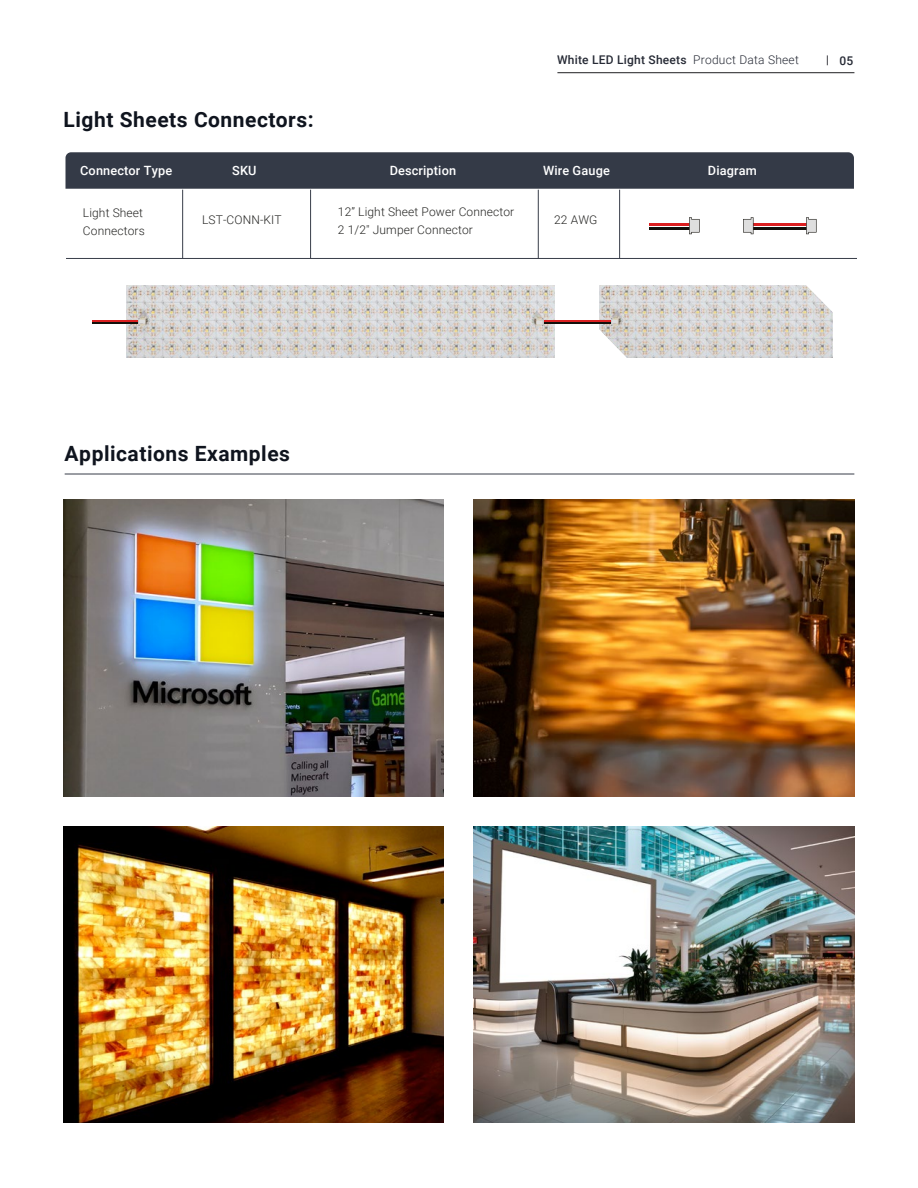
<style>
.page{position:relative;width:918px;height:1188px;background:#fff}
.page>*{position:absolute;margin:0;border:0;box-sizing:border-box;transform-origin:0 0}
.t1{font:700 21px "Roboto";letter-spacing:.025em;color:#0f141e}
.t2{font:500 12.75px "Roboto";letter-spacing:.01em;color:#fff}
.t3{font:300 12px/18px "Roboto";letter-spacing:.01em;color:#262624}
.t4{font:500 12px "Roboto";letter-spacing:.02em;color:#262a35}
.s1{font-weight:300}
</style>
<div class="page">
<div style="left:66px;top:152px;width:788px;height:37px;background:#343a47"></div>
<hr style="left:66px;top:258px;width:791px;height:1px;background:#383d49">
<hr style="left:182px;top:190px;width:1px;height:68px;background:#383d49">
<hr style="left:310px;top:190px;width:1px;height:68px;background:#383d49">
<hr style="left:538px;top:190px;width:1px;height:68px;background:#383d49">
<hr style="left:619px;top:190px;width:1px;height:68px;background:#383d49">
<hr style="left:649px;top:227px;width:40px;height:3px;background:#12100b">
<hr style="left:649px;top:223px;width:40px;height:2px;background:#dc1f20">
<svg style="left:689px;top:217px;width:11px;height:17px"></svg>
<hr style="left:753px;top:227px;width:53px;height:3px;background:#12100b">
<hr style="left:753px;top:223px;width:53px;height:2px;background:#dc1f20">
<svg style="left:806px;top:217px;width:11px;height:17px"></svg>
<svg style="left:743px;top:217px;width:10px;height:17px"></svg>
<img style="left:184px;top:285px;width:104px;height:73px">
<svg style="left:199px;top:339px;width:5px;height:5px"></svg>
<svg style="left:217px;top:339px;width:5px;height:4px"></svg>
<svg style="left:217px;top:321px;width:5px;height:4px"></svg>
<svg style="left:199px;top:321px;width:5px;height:5px"></svg>
<svg style="left:199px;top:303px;width:5px;height:4px"></svg>
<svg style="left:217px;top:303px;width:5px;height:4px"></svg>
<svg style="left:217px;top:285px;width:5px;height:4px"></svg>
<svg style="left:199px;top:285px;width:5px;height:4px"></svg>
<img style="left:92px;top:285px;width:92px;height:73px">
<svg style="left:145px;top:339px;width:5px;height:5px"></svg>
<svg style="left:145px;top:303px;width:5px;height:4px"></svg>
<svg style="left:145px;top:285px;width:5px;height:4px"></svg>
<svg style="left:235px;top:339px;width:5px;height:5px"></svg>
<svg style="left:253px;top:339px;width:4px;height:5px"></svg>
<svg style="left:270px;top:339px;width:5px;height:4px"></svg>
<svg style="left:270px;top:321px;width:5px;height:4px"></svg>
<svg style="left:253px;top:321px;width:4px;height:5px"></svg>
<svg style="left:235px;top:321px;width:5px;height:5px"></svg>
<svg style="left:235px;top:303px;width:5px;height:4px"></svg>
<svg style="left:252px;top:303px;width:5px;height:4px"></svg>
<svg style="left:270px;top:303px;width:5px;height:4px"></svg>
<svg style="left:270px;top:285px;width:5px;height:4px"></svg>
<svg style="left:252px;top:285px;width:5px;height:4px"></svg>
<svg style="left:235px;top:285px;width:5px;height:4px"></svg>
<img style="left:288px;top:285px;width:160px;height:73px">
<svg style="left:288px;top:339px;width:5px;height:5px"></svg>
<svg style="left:306px;top:339px;width:5px;height:5px"></svg>
<svg style="left:324px;top:339px;width:5px;height:4px"></svg>
<svg style="left:324px;top:321px;width:5px;height:4px"></svg>
<svg style="left:306px;top:321px;width:5px;height:5px"></svg>
<svg style="left:288px;top:321px;width:5px;height:5px"></svg>
<svg style="left:288px;top:303px;width:5px;height:4px"></svg>
<svg style="left:306px;top:303px;width:5px;height:4px"></svg>
<svg style="left:324px;top:303px;width:5px;height:4px"></svg>
<svg style="left:324px;top:285px;width:5px;height:4px"></svg>
<svg style="left:306px;top:285px;width:5px;height:4px"></svg>
<svg style="left:288px;top:285px;width:5px;height:4px"></svg>
<svg style="left:342px;top:339px;width:5px;height:5px"></svg>
<svg style="left:360px;top:339px;width:5px;height:5px"></svg>
<svg style="left:378px;top:339px;width:4px;height:4px"></svg>
<svg style="left:378px;top:321px;width:4px;height:4px"></svg>
<svg style="left:360px;top:321px;width:5px;height:5px"></svg>
<svg style="left:342px;top:321px;width:5px;height:5px"></svg>
<svg style="left:342px;top:303px;width:5px;height:4px"></svg>
<svg style="left:360px;top:303px;width:4px;height:4px"></svg>
<svg style="left:377px;top:303px;width:5px;height:4px"></svg>
<svg style="left:377px;top:285px;width:5px;height:4px"></svg>
<svg style="left:360px;top:285px;width:4px;height:4px"></svg>
<svg style="left:342px;top:285px;width:5px;height:4px"></svg>
<svg style="left:395px;top:339px;width:5px;height:5px"></svg>
<svg style="left:413px;top:339px;width:4px;height:5px"></svg>
<svg style="left:430px;top:339px;width:5px;height:4px"></svg>
<svg style="left:430px;top:321px;width:5px;height:4px"></svg>
<svg style="left:413px;top:321px;width:4px;height:5px"></svg>
<svg style="left:395px;top:321px;width:5px;height:5px"></svg>
<svg style="left:395px;top:303px;width:5px;height:4px"></svg>
<svg style="left:412px;top:303px;width:5px;height:4px"></svg>
<svg style="left:430px;top:303px;width:5px;height:4px"></svg>
<svg style="left:430px;top:285px;width:5px;height:4px"></svg>
<svg style="left:412px;top:285px;width:5px;height:4px"></svg>
<svg style="left:395px;top:285px;width:5px;height:4px"></svg>
<img style="left:448px;top:285px;width:74px;height:73px">
<svg style="left:448px;top:339px;width:5px;height:5px"></svg>
<svg style="left:466px;top:339px;width:5px;height:5px"></svg>
<svg style="left:484px;top:339px;width:5px;height:4px"></svg>
<svg style="left:484px;top:321px;width:5px;height:4px"></svg>
<svg style="left:466px;top:321px;width:5px;height:5px"></svg>
<svg style="left:448px;top:321px;width:5px;height:5px"></svg>
<svg style="left:448px;top:303px;width:5px;height:4px"></svg>
<svg style="left:466px;top:303px;width:5px;height:4px"></svg>
<svg style="left:484px;top:303px;width:5px;height:4px"></svg>
<svg style="left:484px;top:285px;width:5px;height:4px"></svg>
<svg style="left:466px;top:285px;width:5px;height:4px"></svg>
<svg style="left:448px;top:285px;width:5px;height:4px"></svg>
<svg style="left:502px;top:339px;width:5px;height:5px"></svg>
<svg style="left:502px;top:321px;width:5px;height:5px"></svg>
<svg style="left:502px;top:303px;width:5px;height:4px"></svg>
<svg style="left:502px;top:285px;width:5px;height:4px"></svg>
<img style="left:657px;top:285px;width:103px;height:73px">
<svg style="left:672px;top:339px;width:4px;height:5px"></svg>
<svg style="left:689px;top:339px;width:5px;height:4px"></svg>
<svg style="left:689px;top:321px;width:5px;height:4px"></svg>
<svg style="left:672px;top:321px;width:5px;height:5px"></svg>
<svg style="left:671px;top:303px;width:5px;height:4px"></svg>
<svg style="left:689px;top:303px;width:5px;height:4px"></svg>
<svg style="left:689px;top:285px;width:5px;height:4px"></svg>
<svg style="left:671px;top:285px;width:5px;height:4px"></svg>
<img style="left:606px;top:285px;width:51px;height:73px">
<img style="left:522px;top:285px;width:84px;height:73px">
<svg style="left:618px;top:303px;width:5px;height:4px"></svg>
<svg style="left:618px;top:285px;width:5px;height:4px"></svg>
<svg style="left:707px;top:339px;width:5px;height:5px"></svg>
<svg style="left:725px;top:339px;width:5px;height:5px"></svg>
<svg style="left:743px;top:339px;width:5px;height:4px"></svg>
<svg style="left:743px;top:321px;width:5px;height:4px"></svg>
<svg style="left:725px;top:321px;width:5px;height:5px"></svg>
<svg style="left:707px;top:321px;width:5px;height:5px"></svg>
<svg style="left:707px;top:303px;width:5px;height:4px"></svg>
<svg style="left:725px;top:303px;width:5px;height:4px"></svg>
<svg style="left:743px;top:303px;width:5px;height:4px"></svg>
<svg style="left:743px;top:285px;width:5px;height:4px"></svg>
<svg style="left:725px;top:285px;width:5px;height:4px"></svg>
<svg style="left:707px;top:285px;width:5px;height:4px"></svg>
<img style="left:760px;top:285px;width:73px;height:73px">
<svg style="left:761px;top:339px;width:5px;height:5px"></svg>
<svg style="left:779px;top:339px;width:5px;height:5px"></svg>
<svg style="left:797px;top:339px;width:4px;height:4px"></svg>
<svg style="left:779px;top:321px;width:5px;height:5px"></svg>
<svg style="left:761px;top:321px;width:5px;height:5px"></svg>
<svg style="left:761px;top:303px;width:5px;height:4px"></svg>
<svg style="left:779px;top:303px;width:4px;height:4px"></svg>
<svg style="left:779px;top:285px;width:4px;height:4px"></svg>
<svg style="left:761px;top:285px;width:5px;height:4px"></svg>
<svg style="left:814px;top:339px;width:5px;height:5px"></svg>
<svg style="left:597px;top:318px;width:31px;height:40px"></svg>
<svg style="left:796px;top:285px;width:37px;height:41px"></svg>
<hr style="left:65px;top:474px;width:789px;height:1px;background:#383d49">
<img style="left:63px;top:500px;width:380px;height:296px">
<img style="left:473px;top:500px;width:382px;height:296px">
<img style="left:63px;top:826px;width:380px;height:297px">
<img style="left:473px;top:826px;width:382px;height:297px">
<hr style="left:557px;top:72px;width:297px;height:1px;background:#1f1f22">
<p class="t4" style="left:557px;top:51px;width:243px">White LED Light Sheets <span class="s1">Product Data Sheet</span></p>
<p class="t4" style="left:839px;top:53px;width:15px">05</p>
<h1 class="t1" style="left:64px;top:104px;width:252px">Light Sheets Connectors:</h1>
<p class="t2" style="left:80px;top:161px;width:94px">Connector Type</p>
<p class="t2" style="left:232px;top:161px;width:26px">SKU</p>
<p class="t2" style="left:390px;top:162px;width:68px">Description</p>
<p class="t2" style="left:543px;top:162px;width:68px">Wire Gauge</p>
<p class="t2" style="left:708px;top:161px;width:50px">Diagram</p>
<p class="t3" style="left:83px;top:203px;width:63px">Light Sheet<br>Connectors</p>
<p class="t3" style="left:202px;top:211px;width:81px">LST-CONN-KIT</p>
<p class="t3" style="left:554px;top:211px;width:45px">22 AWG</p>
<p class="t3" style="left:338px;top:202px;width:178px">12” Light Sheet Power Connector<br>2 1/2" Jumper Connector</p>
<h1 class="t1" style="left:65px;top:438px;width:227px">Applications Examples</h1>
</div>
